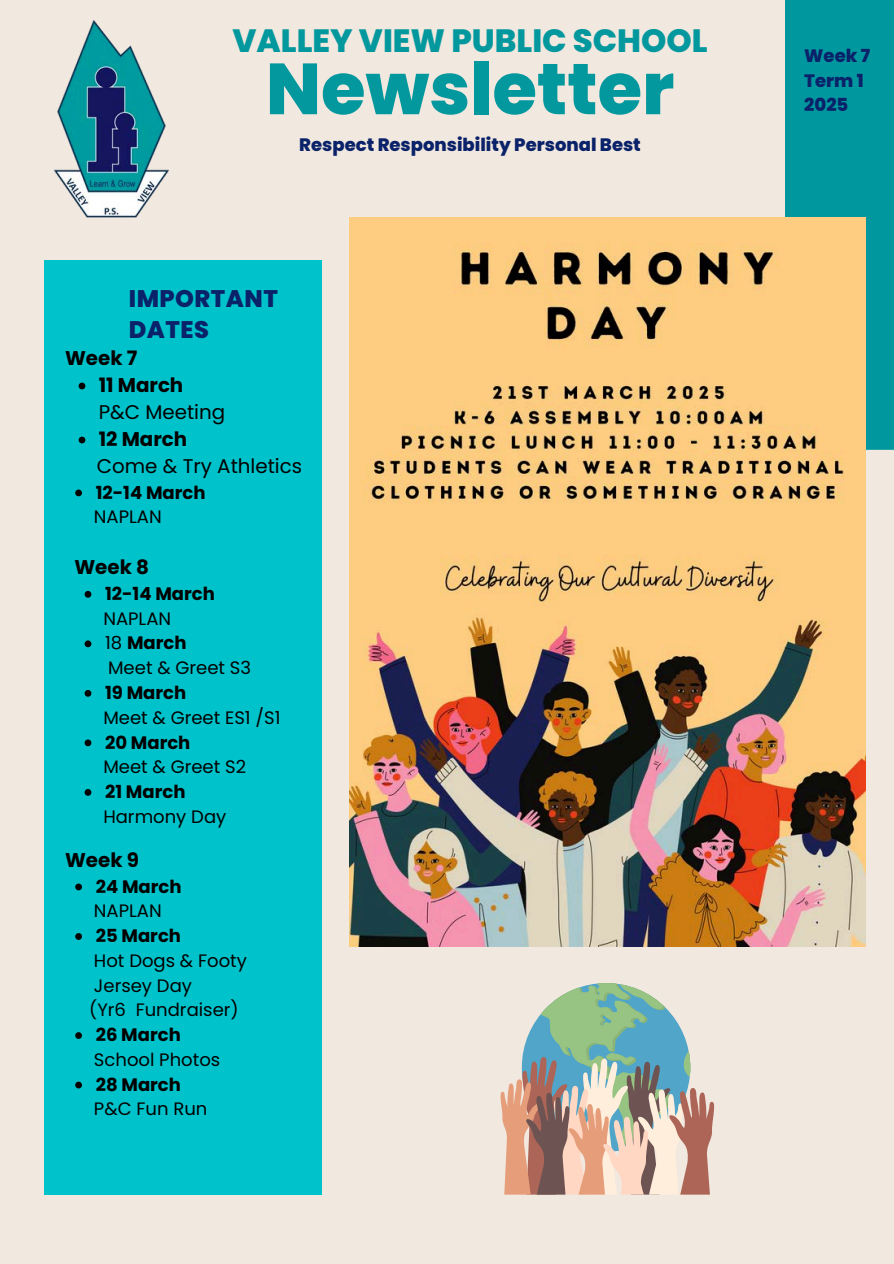
<style>
.page{position:relative;width:894px;height:1264px;background:#fff}
.page>*{position:absolute;margin:0;border:0;box-sizing:border-box;transform-origin:0 0}
.t1{font:800 72px "Poppins";color:#03989e}
.t2{font:800 32.25px "Poppins";color:#03989e}
.t3{font:800 24px/30.3px "Poppins";letter-spacing:.02em;color:#0a2269}
.t4{font:700 19.8px "Poppins";color:#000}
.t5{font:19.8px "Poppins";color:#000}
.t6{font:18px "Poppins";color:#000}
.t7{font:700 18px "Poppins";color:#000}
.t8{font:800 18px/24.8px "Poppins";color:#0a2269}
.s1{font-weight:400}
</style>
<div class="page">
<div style="left:0;top:0;width:893px;height:1263px;background:#f1e8df"></div>
<img style="left:55px;top:20px;width:113px;height:197px">
<div style="left:785px;top:0;width:108px;height:449px;background:#00979e"></div>
<div style="left:45px;top:260px;width:277px;height:934px;background:#00c2cb"></div>
<img style="left:349px;top:217px;width:516px;height:729px">
<svg style="left:500px;top:983px;width:214px;height:211px"></svg>
<svg style="left:79px;top:382px;width:6px;height:7px"></svg>
<svg style="left:79px;top:436px;width:6px;height:7px"></svg>
<svg style="left:75px;top:489px;width:7px;height:7px"></svg>
<svg style="left:75px;top:883px;width:7px;height:7px"></svg>
<svg style="left:75px;top:933px;width:7px;height:6px"></svg>
<svg style="left:75px;top:1032px;width:7px;height:6px"></svg>
<svg style="left:75px;top:1081px;width:7px;height:7px"></svg>
<svg style="left:85px;top:591px;width:6px;height:6px"></svg>
<svg style="left:85px;top:640px;width:6px;height:7px"></svg>
<svg style="left:85px;top:690px;width:6px;height:6px"></svg>
<svg style="left:85px;top:739px;width:6px;height:7px"></svg>
<svg style="left:85px;top:789px;width:6px;height:6px"></svg>
<p class="t2" style="left:232px;top:18px;width:476px">VALLEY VIEW PUBLIC SCHOOL</p>
<p class="t1" style="left:266px;top:39px;width:410px">Newsletter</p>
<p class="t8" style="left:299px;top:133px;width:343px">Respect Responsibility Personal Best</p>
<p class="t3" style="left:129px;top:283px;width:150px">IMPORTANT<br>DATES</p>
<h3 class="t4" style="left:65px;top:344px;width:74px">Week 7</h3>
<p class="t4" style="left:99px;top:371px;width:86px">11 March</p>
<h1 class="t5" style="left:99px;top:398px;width:128px">P&amp;C Meeting</h1>
<h3 class="t4" style="left:99px;top:425px;width:90px">12 March</h3>
<p class="t5" style="left:97px;top:452px;width:207px">Come &amp; Try Athletics</p>
<p class="t7" style="left:96px;top:479px;width:111px">12-14 March</p>
<p class="t6" style="left:94px;top:504px;width:69px">NAPLAN</p>
<p class="t4" style="left:74px;top:553px;width:76px">Week 8</p>
<p class="t7" style="left:105px;top:581px;width:111px">12-14 March</p>
<p class="t6" style="left:103px;top:605px;width:69px">NAPLAN</p>
<p class="t7" style="left:105px;top:630px;width:83px"><span class="s1">18</span> March</p>
<h3 class="t6" style="left:108px;top:655px;width:144px">Meet &amp; Greet S3</h3>
<p class="t7" style="left:105px;top:680px;width:83px">19 March</p>
<h2 class="t6" style="left:103px;top:704px;width:178px">Meet &amp; Greet ES1 /S1</h2>
<p class="t7" style="left:105px;top:729px;width:87px">20 March</p>
<p class="t6" style="left:103px;top:754px;width:144px">Meet &amp; Greet S2</p>
<p class="t7" style="left:105px;top:779px;width:82px">21 March</p>
<p class="t6" style="left:103px;top:803px;width:124px">Harmony Day</p>
<p class="t4" style="left:65px;top:845px;width:75px">Week 9</p>
<p class="t7" style="left:96px;top:873px;width:87px">24 March</p>
<h2 class="t6" style="left:94px;top:898px;width:69px">NAPLAN</h2>
<h3 class="t7" style="left:96px;top:923px;width:87px">25 March</h3>
<p class="t6" style="left:94px;top:948px;width:154px">Hot Dogs &amp; Footy</p>
<h2 class="t6" style="left:94px;top:972px;width:99px">Jersey Day</h2>
<p class="t6" style="left:89px;top:997px;width:151px">(Yr6 Fundraiser)</p>
<p class="t7" style="left:96px;top:1022px;width:87px">26 March</p>
<p class="t6" style="left:94px;top:1047px;width:128px">School Photos</p>
<p class="t7" style="left:96px;top:1071px;width:87px">28 March</p>
<p class="t6" style="left:94px;top:1096px;width:115px">P&amp;C Fun Run</p>
<h3 class="t8" style="left:804px;top:43px;width:67px">Week 7<br>Term 1<br>2025</h3>
</div>
